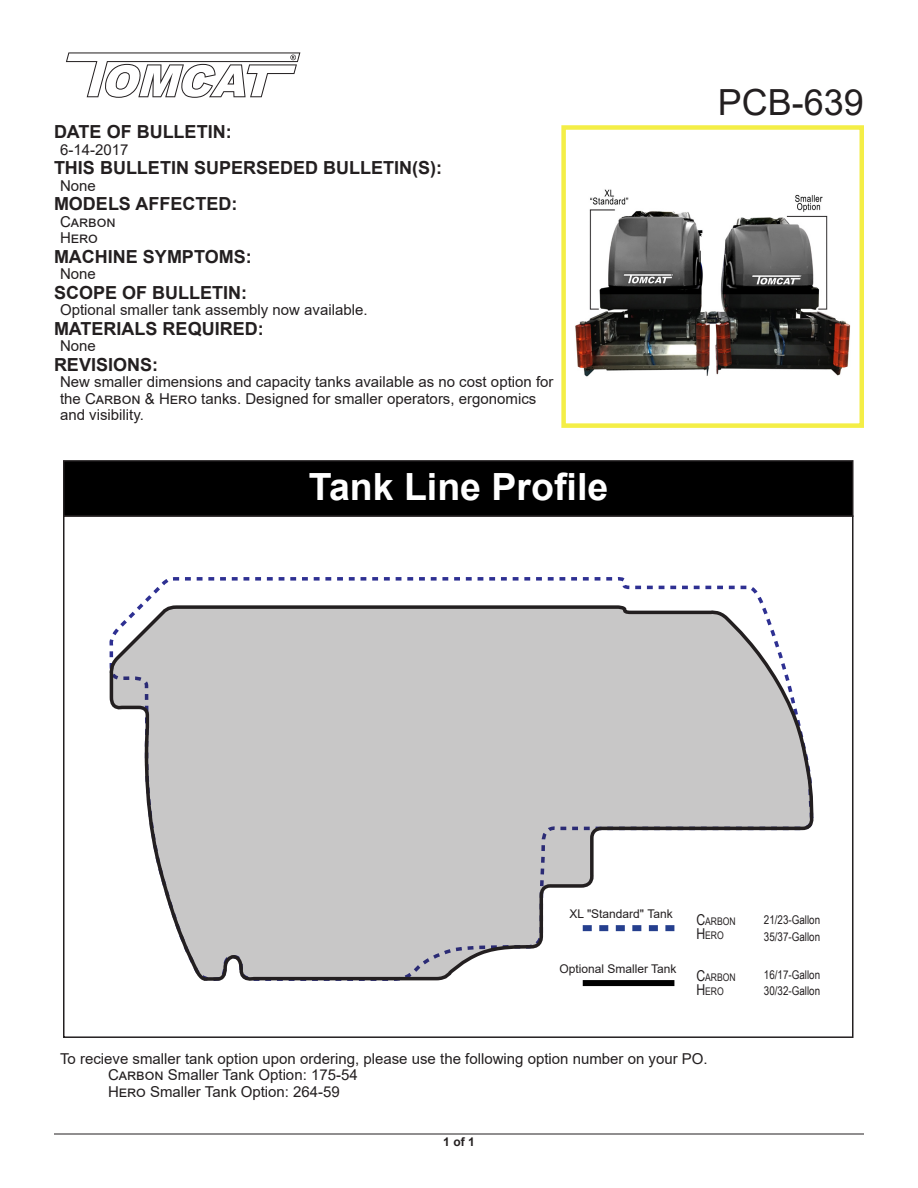
<style>
.page{position:relative;width:918px;height:1188px;background:#fff}
.page>*{position:absolute;margin:0;border:0;box-sizing:border-box;transform-origin:0 0}
.t1{font:700 37.5px "Arial";color:#fff}
.t2{font:36px "Arial";color:#231f20}
.t3{font:700 18px "Arial";color:#231f20}
.BODY_TEXT{font:15px/16.5px "Arial";color:#231f20}
.t4{font:12px "Arial Narrow";color:#231f20}
.BODY_TEXT-2{font:12px "Arial";color:#231f20}
.t5{font:700 12px "Arial";color:#231f20}
.t6{font:10.5px "Arial Narrow";color:#231f20}
.s1{font-size:15px}
</style>
<div class="page">
<div style="left:64px;top:461px;width:789px;height:55px;background:#000"></div>
<div style="left:63px;top:460px;width:791px;height:57px;border:2px solid #231f20"></div>
<svg style="left:140px;top:577px;width:624px;height:410px"></svg>
<svg style="left:109px;top:604px;width:705px;height:378px"></svg>
<svg style="left:66px;top:52px;width:234px;height:46px"></svg>
<hr style="left:54px;top:1134px;width:810px;height:1px;background:#231f20">
<img style="left:575px;top:189px;width:276px;height:188px">
<div style="left:561px;top:125px;width:303px;height:303px;border:4px solid #f4ee46"></div>
<div style="left:583px;top:980px;width:91px;height:6px;background:#000"></div>
<svg style="left:583px;top:925px;width:91px;height:6px"></svg>
<p class="t3" style="left:54px;top:119px;width:179px">DATE OF BULLETIN:</p>
<p class="BODY_TEXT" style="left:60px;top:141px;width:70px">6-14-2017</p>
<p class="t3" style="left:54px;top:155px;width:390px">THIS BULLETIN SUPERSEDED BULLETIN(S):</p>
<p class="BODY_TEXT" style="left:60px;top:177px;width:37px">None</p>
<p class="t3" style="left:54px;top:191px;width:185px">MODELS AFFECTED:</p>
<p class="BODY_TEXT" style="left:60px;top:213px;width:57px">Carbon</p>
<p class="BODY_TEXT" style="left:60px;top:230px;width:39px">Hero</p>
<p class="t3" style="left:54px;top:244px;width:199px">MACHINE SYMPTOMS:</p>
<p class="BODY_TEXT" style="left:60px;top:266px;width:37px">None</p>
<p class="t3" style="left:54px;top:280px;width:195px">SCOPE OF BULLETIN:</p>
<p class="BODY_TEXT" style="left:60px;top:302px;width:309px">Optional smaller tank assembly now available.</p>
<p class="t3" style="left:54px;top:316px;width:211px">MATERIALS REQUIRED:</p>
<p class="BODY_TEXT" style="left:60px;top:338px;width:37px">None</p>
<p class="t3" style="left:54px;top:352px;width:106px">REVISIONS:</p>
<p class="BODY_TEXT" style="left:60px;top:374px;width:495px">New smaller dimensions and capacity tanks available as no cost option for the Carbon &amp; Hero tanks. Designed for smaller operators, ergonomics and visibility.</p>
<p class="t1" style="left:309px;top:461px;width:301px">Tank Line Profile</p>
<h2 class="t2" style="left:718px;top:78px;width:148px">PCB-639</h2>
<p class="BODY_TEXT-2" style="left:569px;top:906px;width:105px">XL "Standard" Tank</p>
<p class="t6" style="left:696px;top:914px;width:41px"><span class="s1">C</span>ARBON</p>
<p class="t4" style="left:764px;top:911px;width:58px">21/23-Gallon</p>
<p class="t6" style="left:696px;top:928px;width:29px"><span class="s1">H</span>ERO</p>
<p class="t4" style="left:764px;top:928px;width:58px">35/37-Gallon</p>
<p class="BODY_TEXT-2" style="left:559px;top:961px;width:119px">Optional Smaller Tank</p>
<p class="t4" style="left:764px;top:966px;width:58px">16/17-Gallon</p>
<p class="t4" style="left:764px;top:982px;width:58px">30/32-Gallon</p>
<p class="t6" style="left:696px;top:969px;width:41px"><span class="s1">C</span>ARBON</p>
<p class="t6" style="left:696px;top:983px;width:29px"><span class="s1">H</span>ERO</p>
<p class="BODY_TEXT" style="left:60px;top:1050px;width:649px">To recieve smaller tank option upon ordering, please use the following option number on your PO.</p>
<p class="BODY_TEXT" style="left:108px;top:1067px;width:251px">Carbon Smaller Tank Option: 175-54</p>
<p class="BODY_TEXT" style="left:108px;top:1083px;width:233px">Hero Smaller Tank Option: 264-59</p>
<p class="t5" style="left:443px;top:1133px;width:33px">1 of 1</p>
</div>
